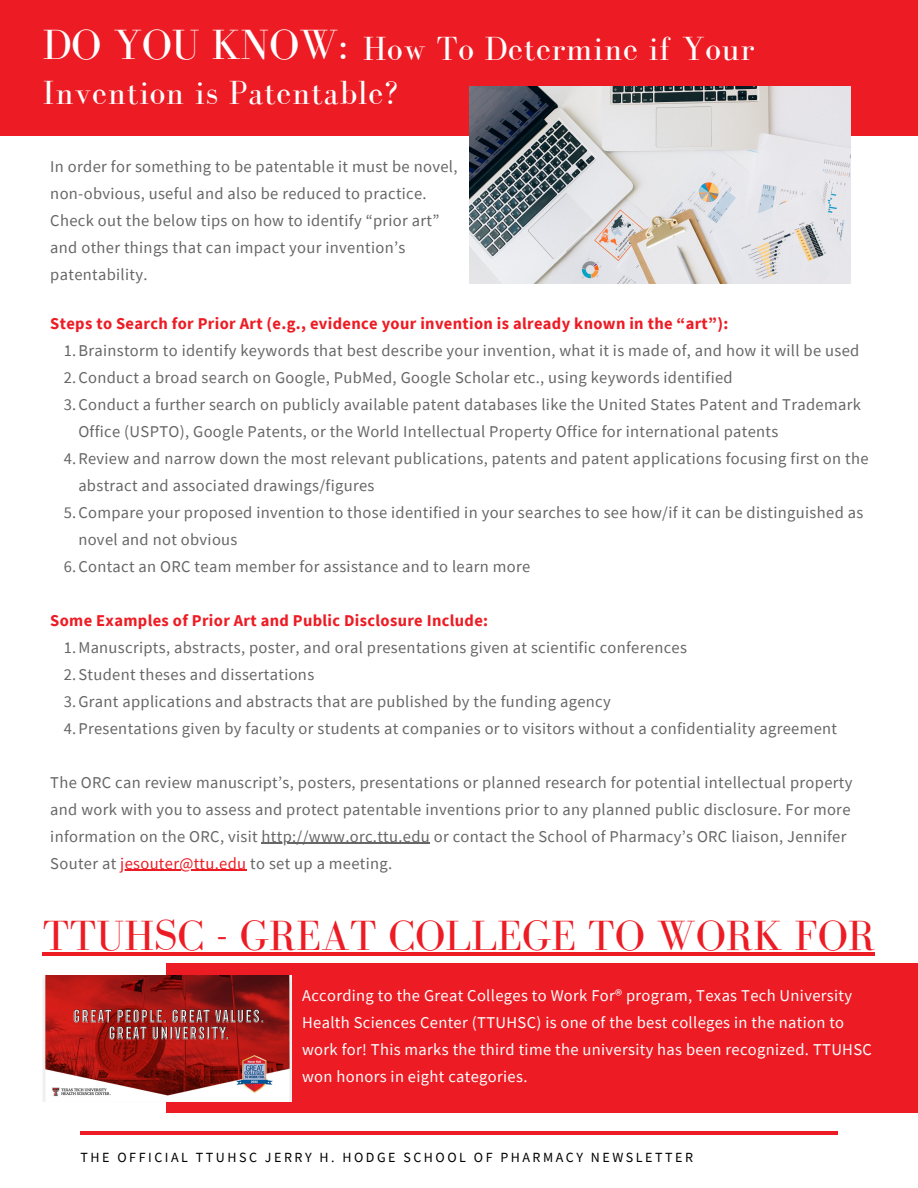
<style>
.page{position:relative;width:918px;height:1188px;background:#fff}
.page>*{position:absolute;margin:0;border:0;box-sizing:border-box;transform-origin:0 0}
.t1{font:43.5px "Bodoni FLF";color:#ed1c24}
.t2{font:34.5px "Bodoni FLF";letter-spacing:.02em;color:#fff}
.t3{font:16.5px/27px "Source Sans Pro";letter-spacing:.02em;color:#666}
.t4{font:16.5px/27px "Source Sans Pro";letter-spacing:.02em;color:#fff}
.t5{font:700 16.5px "Source Sans Pro";letter-spacing:.02em;color:#ed1c24}
.t6{font:13.95px "Source Sans Pro";letter-spacing:.18em;color:#000}
.s1{font-size:43.5px}
.s2{color:#ed1c24}
</style>
<div class="page">
<hr style="left:80px;top:1131px;width:757px;height:4px;background:#ed1c24">
<div style="left:0;top:0;width:918px;height:136px;background:#ed1c24"></div>
<hr style="left:262px;top:843px;width:168px;height:1px;background:#666">
<hr style="left:120px;top:870px;width:127px;height:1px;background:#ed1c24">
<div style="left:167px;top:964px;width:751px;height:149px;background:#ed1c24"></div>
<img style="left:43px;top:975px;width:248px;height:126px">
<img style="left:470px;top:86px;width:380px;height:197px">
<hr style="left:43px;top:952px;width:832px;height:3px;background:#ed1c24">
<h2 class="t2" style="left:43px;top:29px;width:714px"><span class="s1">DO YOU KNOW:</span> How To Determine if Your</h2>
<h2 class="t2" style="left:43px;top:73px;width:357px">Invention is Patentable?</h2>
<p class="t3" style="left:50px;top:152px;width:409px">In order for something to be patentable it must be novel, non-obvious, useful and also be reduced to practice.<br>Check out the below tips on how to identify “prior art” and other things that can impact your invention’s patentability.</p>
<p class="t5" style="left:50px;top:312px;width:680px">Steps to Search for Prior Art (e.g., evidence your invention is already known in the “art”):</p>
<p class="t3" style="left:64px;top:336px;width:797px">1.Brainstorm to identify keywords that best describe your invention, what it is made of, and how it will be used</p>
<p class="t3" style="left:64px;top:363px;width:671px">2.Conduct a broad search on Google, PubMed, Google Scholar etc., using keywords identified</p>
<p class="t3" style="left:64px;top:390px;width:799px">3.Conduct a further search on publicly available patent databases like the United States Patent and Trademark</p>
<p class="t3" style="left:78px;top:417px;width:702px">Office (USPTO), Google Patents, or the World Intellectual Property Office for international patents</p>
<p class="t3" style="left:64px;top:444px;width:806px">4.Review and narrow down the most relevant publications, patents and patent applications focusing first on the</p>
<p class="t3" style="left:78px;top:471px;width:298px">abstract and associated drawings/figures</p>
<p class="t3" style="left:64px;top:498px;width:801px">5.Compare your proposed invention to those identified in your searches to see how/if it can be distinguished as</p>
<p class="t3" style="left:78px;top:525px;width:161px">novel and not obvious</p>
<p class="t3" style="left:64px;top:552px;width:468px">6.Contact an ORC team member for assistance and to learn more</p>
<p class="t5" style="left:50px;top:609px;width:439px">Some Examples of Prior Art and Public Disclosure Include:</p>
<p class="t3" style="left:64px;top:633px;width:775px">1.Manuscripts, abstracts, poster, and oral presentations given at scientific conferences<br>2.Student theses and dissertations<br>3.Grant applications and abstracts that are published by the funding agency<br>4.Presentations given by faculty or students at companies or to visitors without a confidentiality agreement</p>
<p class="t3" style="left:50px;top:768px;width:804px">The ORC can review manuscript’s, posters, presentations or planned research for potential intellectual property and work with you to assess and protect patentable inventions prior to any planned public disclosure. For more information on the ORC, visit http://www.orc.ttu.edu or contact the School of Pharmacy’s ORC liaison, Jennifer Souter at <span class="s2">jesouter@ttu.edu</span> to set up a meeting.</p>
<h1 class="t1" style="left:43px;top:912px;width:834px">TTUHSC - GREAT COLLEGE TO WORK FOR</h1>
<p class="t4" style="left:302px;top:981px;width:571px">According to the Great Colleges to Work For® program, Texas Tech University Health Sciences Center (TTUHSC) is one of the best colleges in the nation to work for! This marks the third time the university has been recognized. TTUHSC won honors in eight categories.</p>
<p class="t6" style="left:81px;top:1148px;width:614px">THE OFFICIAL TTUHSC JERRY H. HODGE SCHOOL OF PHARMACY NEWSLETTER</p>
</div>
